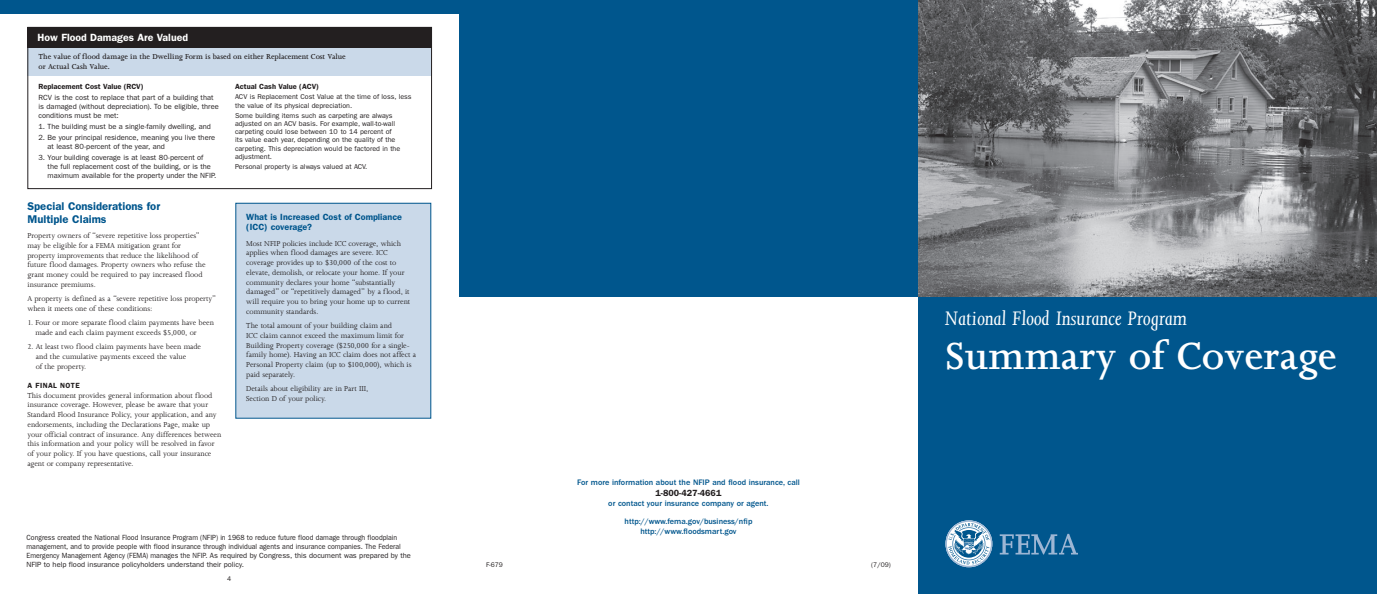
<style>
.page{position:relative;width:1377px;height:594px;background:#fff}
.page>*{position:absolute;margin:0;border:0;box-sizing:border-box;transform-origin:0 0}
.t1{font:600 43.5px "Joanna MT Std";color:#fff}
.t2{font:italic 22.5px "Joanna MT Std";color:#fff}
.t3{font:600 11.25px/12.8px "ITC Franklin Gothic Std";color:#00568d}
.t4{font:600 10.5px "ITC Franklin Gothic Std";color:#fff}
.t5{font:600 9px/10.5px "ITC Franklin Gothic Std";color:#00568d}
.t6{font:600 9px "ITC Franklin Gothic Std";color:#231f20}
.t7{font:8.25px/9.8px "Joanna MT Std";letter-spacing:-.005em;color:#231f20}
.t8{font:500 8.25px/17.2px "ITC Franklin Gothic Std";color:#00568d;text-align:center}
.t9{font:600 8.25px/9.8px "Joanna MT Std";color:#231f20}
.t10{font:7.5px/9px "ITC Franklin Gothic Std";color:#231f20}
.t11{font:7.5px/9px "ITC Franklin Gothic Std";color:#231f20;scale:.93 1}
.t12{font:600 7.5px "ITC Franklin Gothic Std";color:#231f20}
.t13{font:600 7.5px "ITC Franklin Gothic Std";letter-spacing:.055em;color:#231f20}
.t14{font:7.12px/8.2px "ITC Franklin Gothic Std";color:#231f20}
.t15{font:6.75px "ITC Franklin Gothic Std";color:#231f20}
</style>
<div class="page">
<div style="left:459px;top:0;width:459px;height:297px;background:#00568d"></div>
<div style="left:918px;top:297px;width:459px;height:297px;background:#00568d"></div>
<img style="left:918px;top:0;width:459px;height:297px">
<svg style="left:1000px;top:534px;width:78px;height:21px"></svg>
<svg style="left:945px;top:520px;width:47px;height:47px"></svg>
<div style="left:27px;top:45px;width:405px;height:31px;background:#cad9e9"></div>
<div style="left:236px;top:203px;width:195px;height:215px;background:#cad9e9"></div>
<div style="left:27px;top:27px;width:405px;height:162px;border:1px solid #231f20"></div>
<div style="left:0;top:0;width:459px;height:14px;background:#00568d"></div>
<div style="left:27px;top:27px;width:405px;height:20px;background:#231f20"></div>
<p class="t4" style="left:38px;top:31px;width:152px">How Flood Damages Are Valued</p>
<p class="t9" style="left:39px;top:52px;width:309px">The value of flood damage in the Dwelling Form is based on either Replacement Cost Value or Actual Cash Value.</p>
<p class="t12" style="left:39px;top:82px;width:107px">Replacement Cost Value (RCV)</p>
<p class="t10" style="left:39px;top:93px;width:182px">RCV is the cost to replace that part of a building that is damaged (without depreciation). To be eligible, three conditions must be met:</p>
<p class="t10" style="left:39px;top:122px;width:174px">1. The building must be a single-family dwelling, and</p>
<p class="t10" style="left:48px;top:133px;width:169px;text-indent:-9px">2. Be your principal residence, meaning you live there at least 80-percent of the year, and</p>
<p class="t10" style="left:48px;top:153px;width:170px;text-indent:-9px">3. Your building coverage is at least 80-percent of<br>the full replacement cost of the building, or is the maximum available for the property under the NFIP.</p>
<h3 class="t3" style="left:27px;top:200px;width:134px">Special Considerations for<br>Multiple Claims</h3>
<p class="t7" style="left:27px;top:231px;width:180px">Property owners of “severe repetitive loss properties” may be eligible for a FEMA mitigation grant for property improvements that reduce the likelihood of future flood damages. Property owners who refuse the grant money could be required to pay increased flood insurance premiums.</p>
<p class="t7" style="left:27px;top:294px;width:190px">A property is defined as a “severe repetitive loss property” when it meets one of these conditions:</p>
<p class="t7" style="left:36px;top:318px;width:180px;text-indent:-8px">1. Four or more separate flood claim payments have been made and each claim payment exceeds $5,000, or</p>
<p class="t7" style="left:36px;top:342px;width:167px;text-indent:-8px">2. At least two flood claim payments have been made and the cumulative payments exceed the value<br>of the property.</p>
<p class="t13" style="left:27px;top:381px;width:54px">A final note</p>
<p class="t7" style="left:27px;top:390px;width:196px">This document provides general information about flood insurance coverage. However, please be aware that your Standard Flood Insurance Policy, your application, and any endorsements, including the Declarations Page, make up your official contract of insurance. Any differences between this information and your policy will be resolved in favor of your policy. If you have questions, call your insurance agent or company representative.</p>
<p class="t12" style="left:235px;top:82px;width:86px">Actual Cash Value (ACV)</p>
<p class="t14" style="left:235px;top:93px;width:178px">ACV is Replacement Cost Value at the time of loss, less the value of its physical depreciation.</p>
<p class="t14" style="left:235px;top:111px;width:167px">Some building items such as carpeting are always adjusted on an ACV basis. For example, wall-to-wall carpeting could lose between 10 to 14 percent of its value each year, depending on the quality of the carpeting. This depreciation would be factored in the adjustment.</p>
<p class="t14" style="left:235px;top:163px;width:134px">Personal property is always valued at ACV.</p>
<p class="t5" style="left:246px;top:212px;width:157px">What is Increased Cost of Compliance (ICC) coverage?</p>
<p class="t7" style="left:246px;top:238px;width:165px">Most NFIP policies include ICC coverage, which applies when flood damages are severe. ICC coverage provides up to $30,000 of the cost to elevate, demolish, or relocate your home. If your community declares your home “substantially damaged” or “repetitively damaged” by a flood, it will require you to bring your home up to current community standards.</p>
<p class="t7" style="left:246px;top:321px;width:171px">The total amount of your building claim and<br>ICC claim cannot exceed the maximum limit for Building Property coverage ($250,000 for a single&shy;family home). Having an ICC claim does not affect a Personal Property claim (up to $100,000), which is paid separately.</p>
<p class="t7" style="left:246px;top:384px;width:124px">Details about eligibility are in Part III,<br>Section D of your policy.</p>
<p class="t11" style="left:27px;top:533px;width:415px">Congress created the National Flood Insurance Program (NFIP) in 1968 to reduce future flood damage through floodplain management, and to provide people with flood insurance through individual agents and insurance companies. The Federal Emergency Management Agency (FEMA) manages the NFIP. As required by Congress, this document was prepared by the NFIP to help flood insurance policyholders understand their policy.</p>
<p class="t15" style="left:227px;top:575px;width:6px">4</p>
<p class="t8" style="left:577px;top:474px;width:224px">For more information about the NFIP and flood insurance, call</p>
<p class="t6" style="left:656px;top:487px;width:67px">1-800-427-4661</p>
<p class="t8" style="left:608px;top:495px;width:162px">or contact your insurance company or agent. http://www.fema.gov/business/nfip</p>
<p class="t8" style="left:640px;top:523px;width:98px">http://www.floodsmart.gov</p>
<p class="t15" style="left:486px;top:561px;width:18px">F-679</p>
<p class="t15" style="left:871px;top:561px;width:21px">(7/09)</p>
<h2 class="t2" style="left:945px;top:306px;width:244px">National Flood Insurance Program</h2>
<h1 class="t1" style="left:945px;top:332px;width:393px">Summary of Coverage</h1>
</div>
